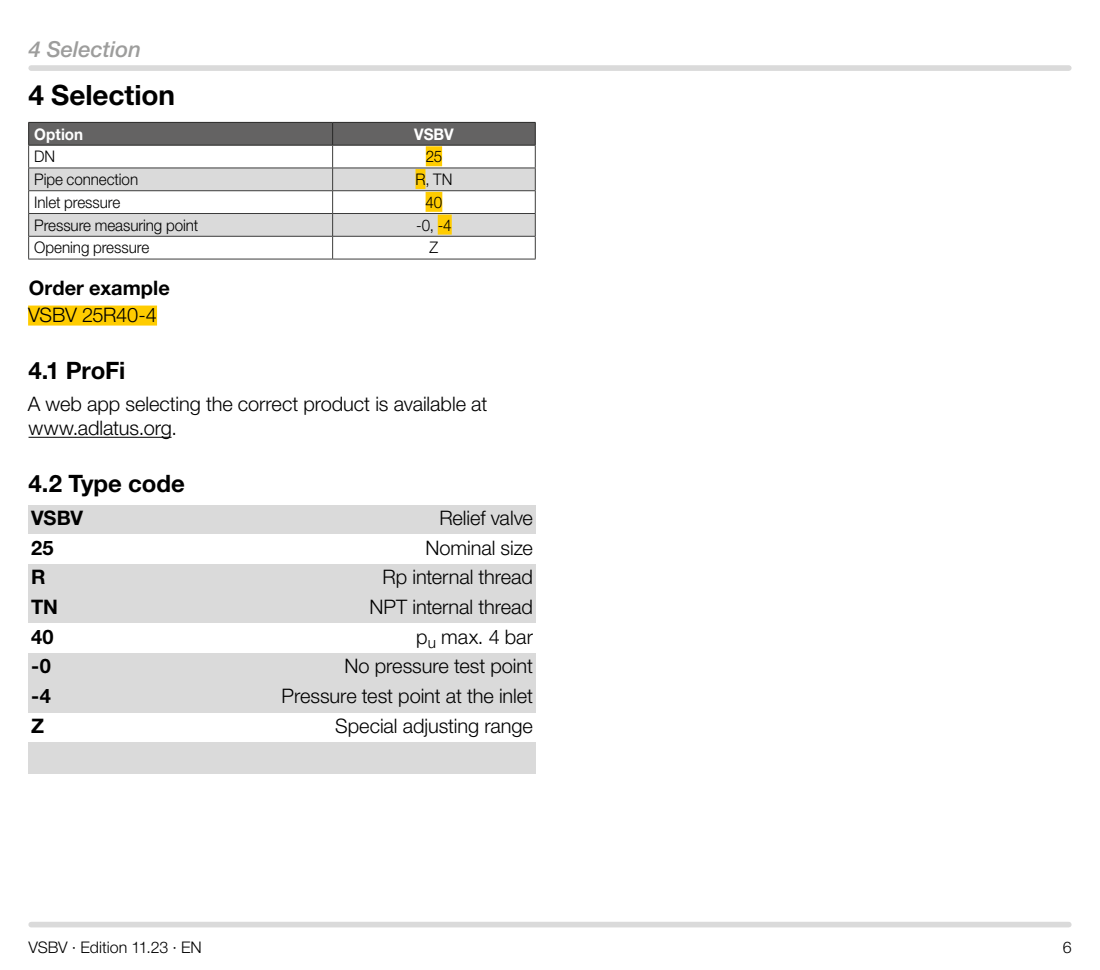
<style>
.page{position:relative;width:1100px;height:970px;background:#fff}
.page>*{position:absolute;margin:0;border:0;box-sizing:border-box;transform-origin:0 0}
.t1{font:700 28px "Helvetica Neue LT Pro";letter-spacing:-.005em;color:#000}
.t2{font:700 24px "Helvetica Neue LT Pro";letter-spacing:-.005em;color:#000}
.t3{font:italic 500 22px "Helvetica Neue LT Pro";color:#9d9d9c}
.t4{font:300 20px/24px "Helvetica Neue LT Pro";letter-spacing:-.005em;color:#000}
.t5{font:700 20px "Helvetica Neue LT Pro";letter-spacing:.005em;color:#000}
.t6{font:300 16px "Helvetica Neue LT Pro";letter-spacing:-.005em;color:#000;scale:.95 1}
.t7{font:300 16px "Helvetica Neue LT Pro";letter-spacing:-.005em;color:#000}
.t8{font:700 16px "Helvetica Neue LT Pro";color:#fff;scale:.95 1}
</style>
<div class="page">
<div style="left:31px;top:921px;width:1038px;height:6px;background:#dadada"></div>
<div style="left:31px;top:65px;width:1038px;height:6px;background:#dadada"></div>
<div style="left:28px;top:305px;width:129px;height:20px;background:#fc0"></div>
<hr style="left:29px;top:437px;width:143px;height:1px;background:#000">
<div style="left:28px;top:505px;width:508px;height:31px;background:#dadada"></div>
<div style="left:28px;top:534px;width:508px;height:32px;background:#fff"></div>
<div style="left:28px;top:564px;width:508px;height:31px;background:#dadada"></div>
<div style="left:28px;top:594px;width:508px;height:31px;background:#dadada"></div>
<div style="left:28px;top:623px;width:508px;height:32px;background:#fff"></div>
<div style="left:28px;top:653px;width:508px;height:31px;background:#dadada"></div>
<div style="left:28px;top:683px;width:508px;height:31px;background:#dadada"></div>
<div style="left:28px;top:712px;width:508px;height:32px;background:#fff"></div>
<div style="left:28px;top:742px;width:508px;height:31px;background:#dadada"></div>
<svg style="left:28px;top:122px;width:508px;height:137px"></svg>
<hr style="left:28px;top:259px;width:305px;height:1px;background:#3c3c3b">
<hr style="left:333px;top:259px;width:203px;height:1px;background:#3c3c3b">
<div style="left:426px;top:146px;width:16px;height:20px;background:#fc0"></div>
<div style="left:415px;top:169px;width:10px;height:20px;background:#fc0"></div>
<div style="left:426px;top:192px;width:16px;height:20px;background:#fc0"></div>
<div style="left:438px;top:214px;width:14px;height:20px;background:#fc0"></div>
<p class="t3" style="left:28px;top:36px;width:114px">4 Selection</p>
<h1 class="t1" style="left:28px;top:78px;width:148px">4 Selection</h1>
<p class="t8" style="left:34px;top:124px;width:53px">Option</p>
<p class="t8" style="left:414px;top:124px;width:43px">VSBV</p>
<p class="t6" style="left:34px;top:147px;width:24px">DN</p>
<p class="t6" style="left:426px;top:147px;width:19px">25</p>
<p class="t6" style="left:34px;top:169px;width:111px">Pipe connection</p>
<p class="t6" style="left:415px;top:169px;width:40px">R, TN</p>
<p class="t6" style="left:34px;top:192px;width:92px">Inlet pressure</p>
<p class="t6" style="left:426px;top:192px;width:19px">40</p>
<p class="t6" style="left:34px;top:215px;width:174px">Pressure measuring point</p>
<p class="t6" style="left:416px;top:215px;width:39px">-0, -4</p>
<p class="t6" style="left:34px;top:238px;width:122px">Opening pressure</p>
<p class="t6" style="left:430px;top:238px;width:11px">Z</p>
<p class="t5" style="left:29px;top:275px;width:143px">Order example</p>
<p class="t4" style="left:28px;top:302px;width:130px">VSBV 25R40-4</p>
<p class="t2" style="left:28px;top:355px;width:98px">4.1 ProFi</p>
<p class="t4" style="left:28px;top:392px;width:461px">A web app selecting the correct product is available at www.adlatus.org.</p>
<p class="t2" style="left:28px;top:469px;width:158px">4.2 Type code</p>
<p class="t5" style="left:31px;top:505px;width:53px">VSBV</p>
<p class="t4" style="left:439px;top:505px;width:95px">Relief valve</p>
<p class="t5" style="left:31px;top:535px;width:24px">25</p>
<p class="t4" style="left:425px;top:535px;width:109px">Nominal size</p>
<p class="t5" style="left:31px;top:565px;width:16px">R</p>
<p class="t4" style="left:382px;top:564px;width:152px">Rp internal thread</p>
<p class="t5" style="left:31px;top:594px;width:28px">TN</p>
<p class="t4" style="left:370px;top:594px;width:165px">NPT internal thread</p>
<p class="t5" style="left:31px;top:624px;width:24px">40</p>
<p class="t4" style="left:416px;top:624px;width:118px">p<sub>u</sub> max. 4 bar</p>
<p class="t5" style="left:31px;top:654px;width:21px">-0</p>
<p class="t4" style="left:344px;top:654px;width:190px">No pressure test point</p>
<p class="t5" style="left:31px;top:683px;width:21px">-4</p>
<p class="t4" style="left:282px;top:683px;width:253px">Pressure test point at the inlet</p>
<p class="t5" style="left:31px;top:713px;width:14px">Z</p>
<p class="t4" style="left:335px;top:713px;width:199px">Special adjusting range</p>
<p class="t7" style="left:28px;top:937px;width:175px">VSBV · Edition 11.23 · EN</p>
<p class="t7" style="left:1063px;top:937px;width:10px">6</p>
</div>
